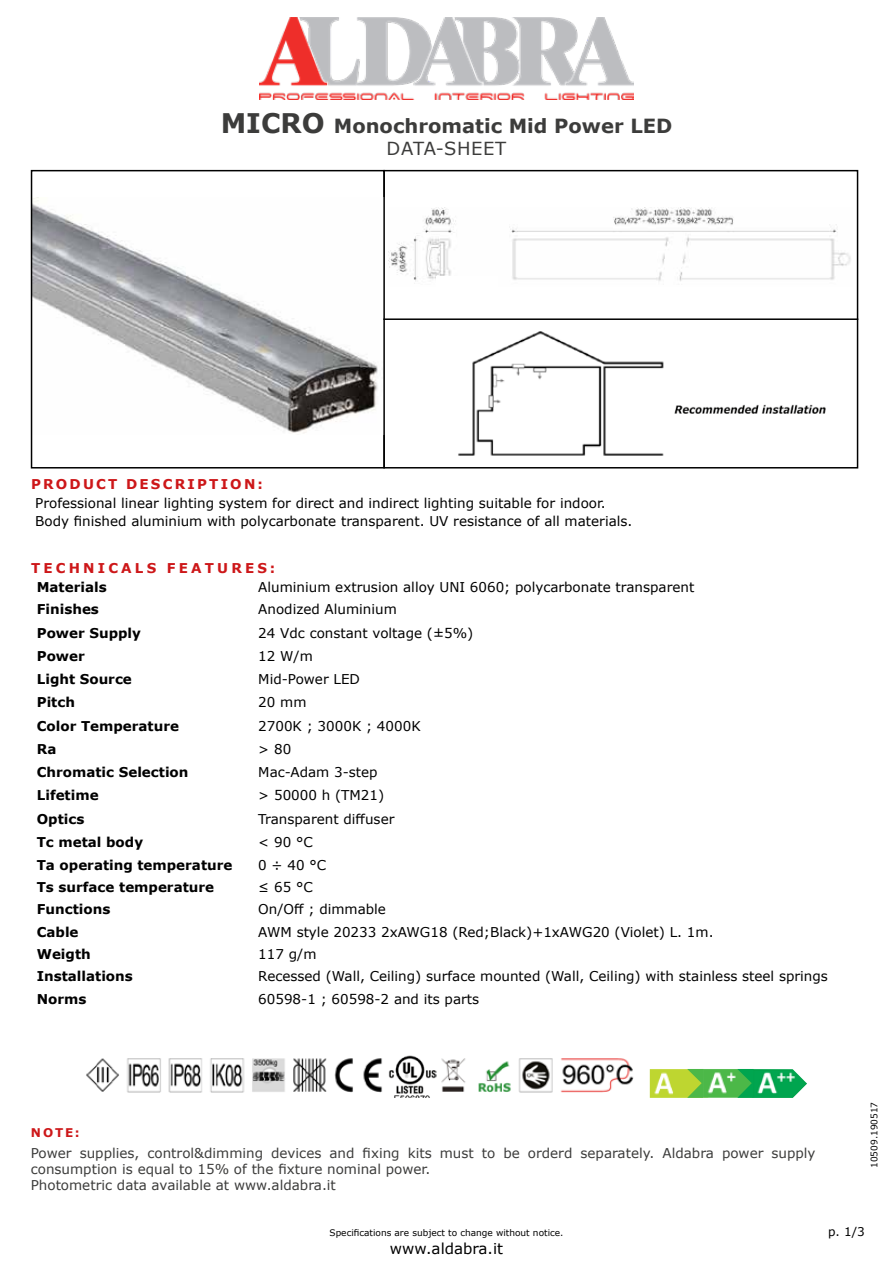
<style>
.page{position:relative;width:893px;height:1263px;background:#fff}
.page>*{position:absolute;margin:0;border:0;box-sizing:border-box;transform-origin:0 0}
.t1{font:700 19.5px "Verdana";color:#3c3c3b}
.t2{font:18px "Verdana";letter-spacing:.035em;color:#3c3c3b}
.t3{font:15px "Verdana";color:#000}
.t4{font:13.5px/18px "Verdana";color:#000}
.t5{font:700 13.5px "Verdana";color:#000}
.t6{font:13.5px/16.2px "Verdana";color:#3c3c3b}
.t7{font:700 13.5px "Verdana";letter-spacing:.165em;color:#cd1719}
.t8{font:700 13.5px "Verdana";letter-spacing:.235em;color:#cd1719}
.t9{font:700 12px "Verdana";color:#cd1719}
.t10{font:12px "Verdana";color:#000}
.t11{font:9.15px "Arial";color:#000}
.t12{font:9px "Verdana";color:#000}
.s1{font-size:27px}
</style>
<div class="page">
<img style="left:259px;top:17px;width:374px;height:83px">
<img style="left:389px;top:207px;width:462px;height:74px">
<div style="left:383px;top:170px;width:475px;height:298px;border:2px solid #000"></div>
<img style="left:34px;top:198px;width:344px;height:235px">
<div style="left:31px;top:170px;width:354px;height:298px;border:2px solid #000"></div>
<hr style="left:383px;top:318px;width:475px;height:2px;background:#000">
<div style="left:436px;top:276px;width:61px;height:12px;background:#fff"></div>
<img style="left:458px;top:332px;width:206px;height:124px">
<img style="left:674px;top:404px;width:152px;height:10px">
<img style="left:86px;top:1055px;width:548px;height:38px">
<img style="left:650px;top:1069px;width:37px;height:29px">
<img style="left:703px;top:1069px;width:34px;height:29px">
<svg style="left:687px;top:1069px;width:16px;height:29px"></svg>
<img style="left:754px;top:1069px;width:53px;height:29px">
<svg style="left:737px;top:1069px;width:17px;height:29px"></svg>
<h1 class="t1" style="left:221px;top:113px;width:453px"><span class="s1">MICRO</span> Monochromatic Mid Power LED</h1>
<h2 class="t2" style="left:387px;top:136px;width:121px">DATA-SHEET</h2>
<p class="t7" style="left:31px;top:475px;width:233px">PRODUCT DESCRIPTION:</p>
<p class="t4" style="left:35px;top:494px;width:599px">Professional linear lighting system for direct and indirect lighting suitable for indoor.<br>Body finished aluminium with polycarbonate transparent. UV resistance of all materials.</p>
<p class="t8" style="left:31px;top:558px;width:246px">TECHNICALS FEATURES:</p>
<p class="t5" style="left:37px;top:577px;width:71px">Materials</p>
<p class="t4" style="left:258px;top:577px;width:437px">Aluminium extrusion alloy UNI 6060; polycarbonate transparent</p>
<p class="t5" style="left:37px;top:600px;width:64px">Finishes</p>
<p class="t4" style="left:258px;top:600px;width:140px">Anodized Aluminium</p>
<p class="t5" style="left:37px;top:623px;width:106px">Power Supply</p>
<p class="t4" style="left:258px;top:624px;width:216px">24 Vdc constant voltage (±5%)</p>
<p class="t5" style="left:37px;top:646px;width:50px">Power</p>
<p class="t4" style="left:258px;top:647px;width:56px">12 W/m</p>
<p class="t5" style="left:37px;top:670px;width:97px">Light Source</p>
<p class="t4" style="left:258px;top:670px;width:103px">Mid-Power LED</p>
<p class="t5" style="left:37px;top:693px;width:40px">Pitch</p>
<p class="t4" style="left:258px;top:693px;width:50px">20 mm</p>
<p class="t5" style="left:37px;top:716px;width:144px">Color Temperature</p>
<p class="t4" style="left:258px;top:717px;width:164px">2700K ; 3000K ; 4000K</p>
<p class="t5" style="left:37px;top:739px;width:21px">Ra</p>
<p class="t4" style="left:258px;top:740px;width:34px">&gt; 80</p>
<p class="t5" style="left:37px;top:763px;width:153px">Chromatic Selection</p>
<p class="t4" style="left:258px;top:763px;width:121px">Mac-Adam 3-step</p>
<p class="t5" style="left:37px;top:786px;width:63px">Lifetime</p>
<p class="t4" style="left:258px;top:786px;width:127px">&gt; 50000 h (TM21)</p>
<p class="t5" style="left:37px;top:809px;width:49px">Optics</p>
<p class="t4" style="left:258px;top:809px;width:138px">Transparent diffuser</p>
<p class="t5" style="left:37px;top:832px;width:108px">Tc metal body</p>
<p class="t4" style="left:258px;top:833px;width:56px">&lt; 90 °C</p>
<p class="t5" style="left:37px;top:855px;width:197px">Ta operating temperature</p>
<p class="t4" style="left:258px;top:856px;width:69px">0 ÷ 40 °C</p>
<p class="t5" style="left:37px;top:877px;width:179px">Ts surface temperature</p>
<p class="t4" style="left:258px;top:878px;width:56px">≤ 65 °C</p>
<p class="t5" style="left:37px;top:900px;width:75px">Functions</p>
<p class="t4" style="left:258px;top:900px;width:129px">On/Off ; dimmable</p>
<p class="t5" style="left:37px;top:922px;width:43px">Cable</p>
<p class="t4" style="left:258px;top:923px;width:457px">AWM style 20233 2xAWG18 (Red;Black)+1xAWG20 (Violet) L. 1m.</p>
<p class="t5" style="left:37px;top:944px;width:56px">Weigth</p>
<p class="t4" style="left:258px;top:945px;width:60px">117 g/m</p>
<p class="t5" style="left:37px;top:967px;width:98px">Installations</p>
<p class="t4" style="left:258px;top:967px;width:571px">Recessed (Wall, Ceiling) surface mounted (Wall, Ceiling) with stainless steel springs</p>
<p class="t5" style="left:37px;top:989px;width:51px">Norms</p>
<p class="t4" style="left:258px;top:990px;width:222px">60598-1 ; 60598-2 and its parts</p>
<p class="t9" style="left:31px;top:1124px;width:50px">NOTE:</p>
<p class="t11" style="left:394px;top:1093px;width:38px">E506879</p>
<p class="t6" style="left:31px;top:1145px;width:786px">Power supplies, control&amp;dimming devices and fixing kits must to be orderd separately. Aldabra power supply consumption is equal to 15% of the fixture nominal power.<br>Photometric data available at www.aldabra.it</p>
<p class="t12" style="left:868px;top:1168px;width:68px;rotate:-90deg">10509.190517</p>
<p class="t12" style="left:330px;top:1226px;width:235px">Specifications are subject to change without notice.</p>
<p class="t3" style="left:390px;top:1238px;width:115px">www.aldabra.it</p>
<p class="t10" style="left:828px;top:1223px;width:38px">p. 1/3</p>
</div>
